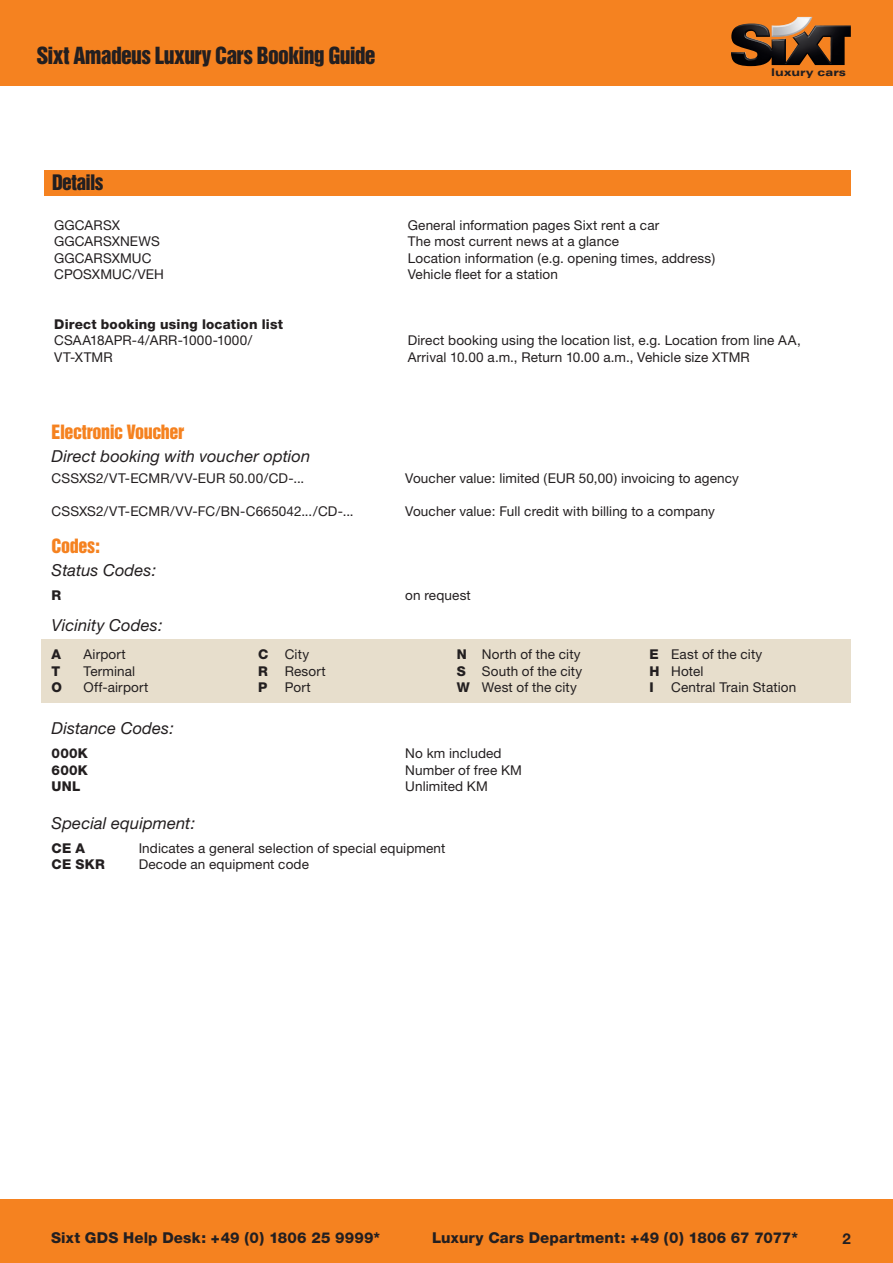
<style>
.page{position:relative;width:893px;height:1263px;background:#fff}
.page>*{position:absolute;margin:0;border:0;box-sizing:border-box;transform-origin:0 0}
.t1{font:21.6px "Helvetica Inserat";letter-spacing:-.035em;color:#231f20}
.t2{font:19.5px "Helvetica Inserat";letter-spacing:-.035em;color:#231f20}
.t3{font:18px "Helvetica Inserat";letter-spacing:-.025em;color:#f58220}
.t4{font:italic 16.5px "Helvetica Neue";letter-spacing:.005em;color:#231f20}
.t5{font:800 15px "Helvetica Neue";letter-spacing:.01em;color:#231f20}
.t6{font:700 15px "Helvetica Neue";color:#231f20}
.t7{font:13.5px "Helvetica Neue";letter-spacing:.01em;color:#231f20}
.t8{font:800 13.5px "Helvetica Neue";letter-spacing:.015em;color:#231f20}
.t9{font:900 expanded 10.65px "Univers";color:#231f20}
.s1{font-weight:800}
</style>
<div class="page">
<div style="left:0;top:1199px;width:893px;height:64px;background:#f58220"></div>
<div style="left:0;top:0;width:893px;height:86px;background:#f58220"></div>
<img style="left:731px;top:17px;width:120px;height:49px">
<div style="left:44px;top:170px;width:806px;height:25px;background:#f58220"></div>
<div style="left:41px;top:639px;width:809px;height:64px;background:#e7decc"></div>
<h1 class="t1" style="left:36px;top:43px;width:341px">Sixt Amadeus Luxury Cars Booking Guide</h1>
<h2 class="t2" style="left:52px;top:171px;width:53px">Details</h2>
<p class="t9" style="left:771px;top:66px;width:76px">luxury cars</p>
<p class="t7" style="left:54px;top:217px;width:67px">GGCARSX</p>
<p class="t7" style="left:408px;top:217px;width:253px">General information pages Sixt rent a car</p>
<p class="t7" style="left:54px;top:233px;width:107px">GGCARSXNEWS</p>
<p class="t7" style="left:408px;top:233px;width:213px">The most current news at a glance</p>
<p class="t7" style="left:54px;top:250px;width:99px">GGCARSXMUC</p>
<p class="t7" style="left:408px;top:250px;width:309px">Location information (e.g. opening times, address)</p>
<p class="t7" style="left:54px;top:266px;width:111px">CPOSXMUC/VEH</p>
<p class="t7" style="left:408px;top:266px;width:152px">Vehicle fleet for a station</p>
<p class="t8" style="left:54px;top:316px;width:230px">Direct booking using location list</p>
<p class="t7" style="left:54px;top:332px;width:200px">CSAA18APR-4/ARR-1000-1000/</p>
<p class="t7" style="left:408px;top:332px;width:394px">Direct booking using the location list, e.g. Location from line AA,</p>
<p class="t7" style="left:54px;top:349px;width:60px">VT-XTMR</p>
<p class="t7" style="left:408px;top:349px;width:344px">Arrival 10.00 a.m., Return 10.00 a.m., Vehicle size XTMR</p>
<h3 class="t3" style="left:52px;top:421px;width:134px">Electronic Voucher</h3>
<p class="t4" style="left:52px;top:446px;width:260px">Direct booking with voucher option</p>
<p class="t7" style="left:52px;top:470px;width:254px">CSSXS2/VT-ECMR/VV-EUR 50.00/CD-...</p>
<p class="t7" style="left:405px;top:470px;width:335px">Voucher value: limited (EUR 50,00) invoicing to agency</p>
<p class="t7" style="left:52px;top:503px;width:304px">CSSXS2/VT-ECMR/VV-FC/BN-C665042.../CD-...</p>
<p class="t7" style="left:405px;top:503px;width:311px">Voucher value: Full credit with billing to a company</p>
<h3 class="t3" style="left:52px;top:535px;width:50px">Codes:</h3>
<p class="t4" style="left:52px;top:560px;width:106px">Status Codes:</p>
<p class="t8" style="left:52px;top:587px;width:11px">R</p>
<p class="t7" style="left:405px;top:587px;width:67px">on request</p>
<p class="t4" style="left:52px;top:615px;width:113px">Vicinity Codes:</p>
<p class="t8" style="left:52px;top:646px;width:11px">A</p>
<p class="t7" style="left:84px;top:646px;width:44px">Airport</p>
<p class="t7" style="left:258px;top:646px;width:52px"><span class="s1">C</span> City</p>
<p class="t7" style="left:457px;top:646px;width:125px"><span class="s1">N</span> North of the city</p>
<p class="t7" style="left:649px;top:646px;width:115px"><span class="s1">E</span> East of the city</p>
<p class="t8" style="left:52px;top:663px;width:10px">T</p>
<p class="t7" style="left:84px;top:663px;width:53px">Terminal</p>
<p class="t7" style="left:258px;top:663px;width:69px"><span class="s1">R</span> Resort</p>
<p class="t7" style="left:457px;top:663px;width:127px"><span class="s1">S</span> South of the city</p>
<p class="t7" style="left:649px;top:663px;width:56px"><span class="s1">H</span> Hotel</p>
<p class="t8" style="left:52px;top:679px;width:12px">O</p>
<p class="t7" style="left:84px;top:679px;width:66px">Off-airport</p>
<p class="t8" style="left:258px;top:679px;width:11px">P</p>
<p class="t7" style="left:285px;top:679px;width:27px">Port</p>
<p class="t7" style="left:457px;top:679px;width:122px"><span class="s1">W</span> West of the city</p>
<p class="t8" style="left:649px;top:679px;width:6px">I</p>
<p class="t7" style="left:671px;top:679px;width:126px">Central Train Station</p>
<p class="t4" style="left:52px;top:718px;width:124px">Distance Codes:</p>
<p class="t8" style="left:52px;top:745px;width:38px">000K</p>
<p class="t7" style="left:405px;top:745px;width:98px">No km included</p>
<p class="t8" style="left:52px;top:762px;width:38px">600K</p>
<p class="t7" style="left:405px;top:762px;width:118px">Number of free KM</p>
<p class="t8" style="left:52px;top:778px;width:30px">UNL</p>
<p class="t7" style="left:405px;top:778px;width:84px">Unlimited KM</p>
<p class="t4" style="left:52px;top:813px;width:145px">Special equipment:</p>
<p class="t8" style="left:52px;top:840px;width:35px">CE A</p>
<p class="t7" style="left:139px;top:840px;width:308px">Indicates a general selection of special equipment</p>
<p class="t8" style="left:52px;top:856px;width:55px">CE SKR</p>
<p class="t7" style="left:139px;top:856px;width:172px">Decode an equipment code</p>
<p class="t5" style="left:51px;top:1229px;width:331px">Sixt GDS Help Desk: +49 (0) 1806 25 9999*</p>
<p class="t5" style="left:432px;top:1229px;width:367px">Luxury Cars Department: +49 (0) 1806 67 7077*</p>
<p class="t6" style="left:842px;top:1229px;width:10px">2</p>
</div>
